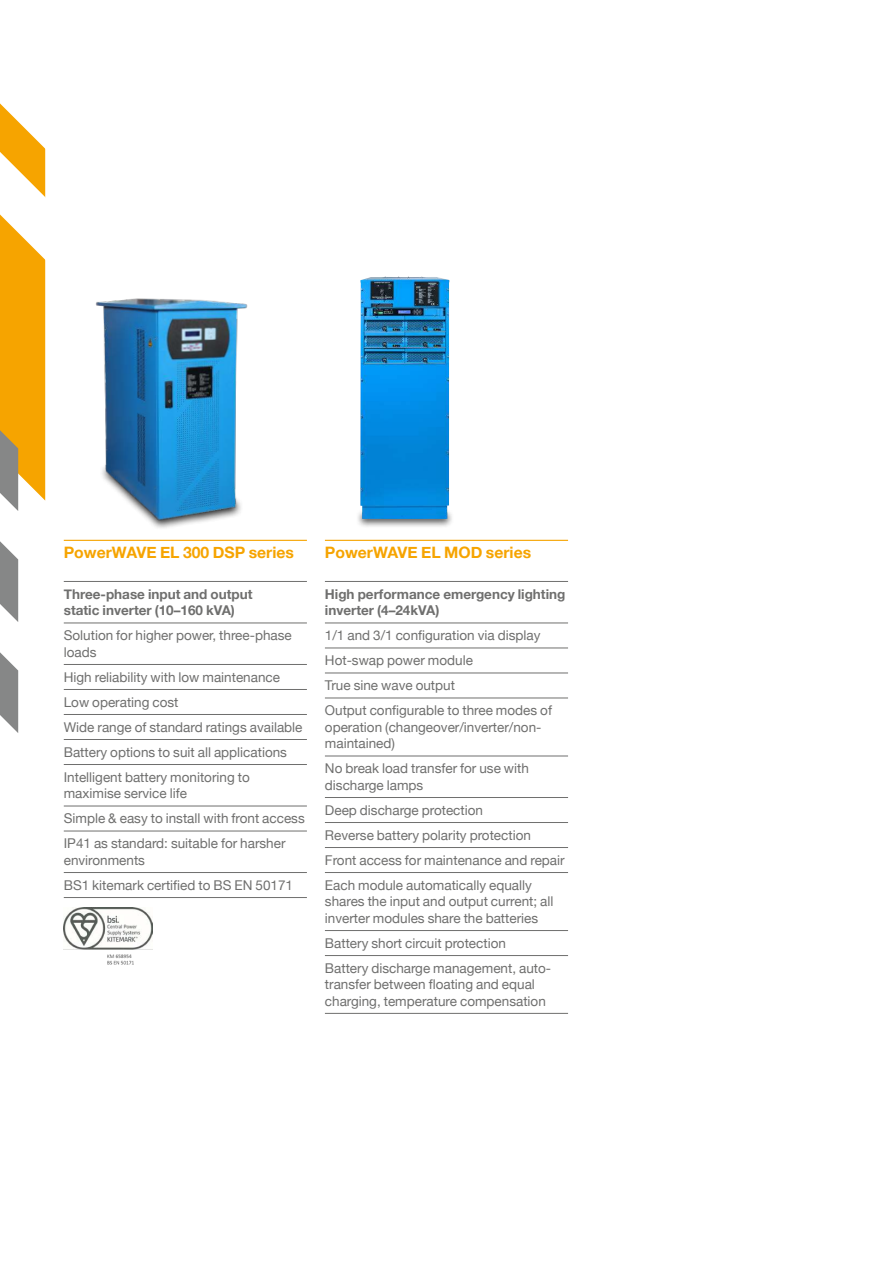
<style>
.page{position:relative;width:893px;height:1263px;background:#fff}
.page>*{position:absolute;margin:0;border:0;box-sizing:border-box;transform-origin:0 0}
.t1{font:700 15.75px "Helvetica Neue";color:#f6a400}
.t2{font:13.5px/25px "Helvetica Neue";color:#6f6f6e}
.t3{font:700 13.5px/16.5px "Helvetica Neue";color:#6f6f6e}
</style>
<div class="page">
<svg style="left:0;top:652px;width:18px;height:81px"></svg>
<svg style="left:0;top:541px;width:18px;height:81px"></svg>
<svg style="left:0;top:103px;width:46px;height:408px"></svg>
<div style="left:356px;top:508px;width:98px;height:20px;background:#000;opacity:.75"></div>
<img style="left:360px;top:276px;width:89px;height:243px">
<img style="left:85px;top:298px;width:173px;height:242px">
<hr style="left:64px;top:540px;width:243px;height:1px;background:#f6a400">
<hr style="left:64px;top:581px;width:243px;height:1px;background:#6f6f6e">
<hr style="left:64px;top:623px;width:243px;height:1px;background:#6f6f6e">
<hr style="left:64px;top:664px;width:243px;height:1px;background:#6f6f6e">
<hr style="left:64px;top:689px;width:243px;height:1px;background:#6f6f6e">
<hr style="left:64px;top:714px;width:243px;height:1px;background:#6f6f6e">
<hr style="left:64px;top:739px;width:243px;height:1px;background:#6f6f6e">
<hr style="left:64px;top:764px;width:243px;height:1px;background:#6f6f6e">
<hr style="left:64px;top:806px;width:243px;height:1px;background:#6f6f6e">
<hr style="left:64px;top:831px;width:243px;height:1px;background:#6f6f6e">
<hr style="left:64px;top:872px;width:243px;height:1px;background:#6f6f6e">
<hr style="left:64px;top:897px;width:243px;height:1px;background:#6f6f6e">
<hr style="left:325px;top:540px;width:243px;height:1px;background:#f6a400">
<hr style="left:325px;top:581px;width:243px;height:1px;background:#6f6f6e">
<hr style="left:325px;top:623px;width:243px;height:1px;background:#6f6f6e">
<hr style="left:325px;top:648px;width:243px;height:1px;background:#6f6f6e">
<hr style="left:325px;top:673px;width:243px;height:1px;background:#6f6f6e">
<hr style="left:325px;top:698px;width:243px;height:1px;background:#6f6f6e">
<hr style="left:325px;top:756px;width:243px;height:1px;background:#6f6f6e">
<hr style="left:325px;top:797px;width:243px;height:1px;background:#6f6f6e">
<hr style="left:325px;top:822px;width:243px;height:1px;background:#6f6f6e">
<hr style="left:325px;top:847px;width:243px;height:1px;background:#6f6f6e">
<hr style="left:325px;top:872px;width:243px;height:1px;background:#6f6f6e">
<hr style="left:325px;top:930px;width:243px;height:1px;background:#6f6f6e">
<hr style="left:325px;top:955px;width:243px;height:1px;background:#6f6f6e">
<hr style="left:325px;top:1013px;width:243px;height:1px;background:#6f6f6e">
<img style="left:64px;top:908px;width:89px;height:57px">
<p class="t1" style="left:64px;top:546px;width:232px">PowerWAVE EL 300 DSP series</p>
<p class="t3" style="left:64px;top:587px;width:190px">Three-phase input and output static inverter (10–160 kVA)</p>
<p class="t2" style="left:64px;top:628px;width:229px;line-height:16.5px">Solution for higher power, three-phase loads</p>
<p class="t2" style="left:64px;top:666px;width:240px">High reliability with low maintenance Low operating cost<br>Wide range of standard ratings available Battery options to suit all applications Intelligent battery monitoring to</p>
<p class="t2" style="left:64px;top:782px;width:242px">maximise service life<br>Simple &amp; easy to install with front access<br>IP41 as standard: suitable for harsher</p>
<p class="t2" style="left:64px;top:849px;width:231px">environments<br>BS1 kitemark certified to BS EN 50171</p>
<p class="t1" style="left:325px;top:546px;width:208px">PowerWAVE EL MOD series</p>
<p class="t3" style="left:325px;top:587px;width:242px">High performance emergency lighting inverter (4–24kVA)</p>
<p class="t2" style="left:325px;top:624px;width:229px">1/1 and 3/1 configuration via display<br>Hot-swap power module<br>True sine wave output<br>Output configurable to three modes of</p>
<p class="t2" style="left:325px;top:720px;width:218px;line-height:16.5px">operation (changeover/inverter/non&shy;maintained)</p>
<p class="t2" style="left:325px;top:761px;width:205px;line-height:16.5px">No break load transfer for use with discharge lamps</p>
<p class="t2" style="left:325px;top:799px;width:241px">Deep discharge protection<br>Reverse battery polarity protection Front access for maintenance and repair Each module automatically equally</p>
<p class="t2" style="left:325px;top:894px;width:230px;line-height:16.5px">shares the input and output current; all inverter modules share the batteries</p>
<p class="t2" style="left:325px;top:932px;width:228px">Battery short circuit protection<br>Battery discharge management, auto-</p>
<p class="t2" style="left:325px;top:977px;width:222px;line-height:16.5px">transfer between floating and equal charging, temperature compensation</p>
</div>
